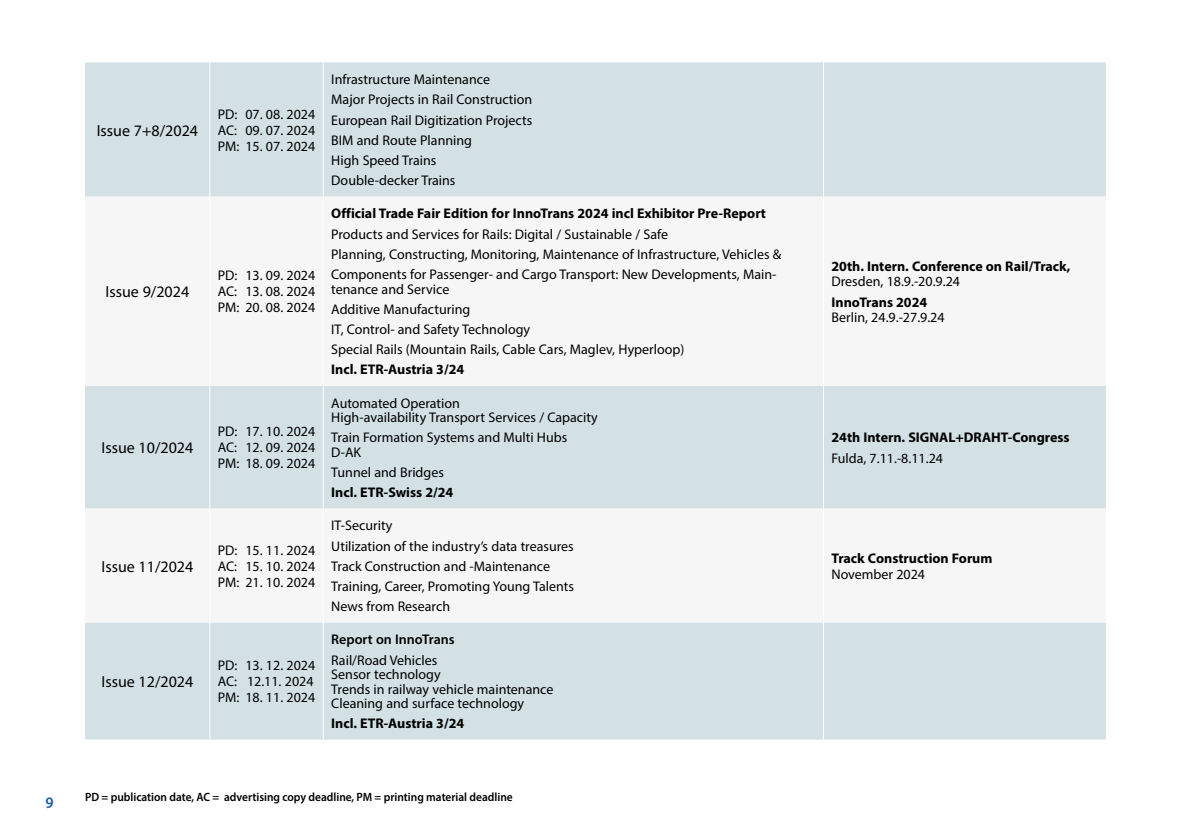
<style>
.page{position:relative;width:1191px;height:840px;background:#fff}
.page>*{position:absolute;margin:0;border:0;box-sizing:border-box;transform-origin:0 0}
.t1{font:16px "Myriad Pro";color:#000}
.t2{font:600 16px "Myriad Pro";color:#1d59a9;scale:.95 1}
.t3{font:14px/20.2px "Myriad Pro";color:#000}
.t4{font:700 14px "Myriad Pro";color:#000}
.t5{font:600 14px "Myriad Pro";color:#000}
.t6{font:600 12px "Myriad Pro";color:#000;scale:.95 1}
</style>
<div class="page">
<div style="left:85px;top:62px;width:1021px;height:677px;background:#d3e1e5"></div>
<svg style="left:85px;top:196px;width:1021px;height:426px;fill:#f6f6f6"></svg>
<hr style="left:209px;top:62px;width:1px;height:134px;background:#fff">
<hr style="left:323px;top:62px;width:1px;height:134px;background:#fff">
<hr style="left:823px;top:62px;width:1px;height:134px;background:#fff">
<hr style="left:209px;top:196px;width:1px;height:189px;background:#fff">
<hr style="left:323px;top:196px;width:1px;height:189px;background:#fff">
<hr style="left:823px;top:196px;width:1px;height:189px;background:#fff">
<hr style="left:209px;top:385px;width:1px;height:123px;background:#fff">
<hr style="left:323px;top:385px;width:1px;height:123px;background:#fff">
<hr style="left:823px;top:385px;width:1px;height:123px;background:#fff">
<hr style="left:209px;top:508px;width:1px;height:114px;background:#fff">
<hr style="left:323px;top:508px;width:1px;height:114px;background:#fff">
<hr style="left:823px;top:508px;width:1px;height:114px;background:#fff">
<hr style="left:209px;top:622px;width:1px;height:117px;background:#fff">
<hr style="left:323px;top:622px;width:1px;height:117px;background:#fff">
<hr style="left:823px;top:622px;width:1px;height:117px;background:#fff">
<p class="t2" style="left:45px;top:792px;width:10px">9</p>
<p class="t1" style="left:97px;top:120px;width:103px">Issue 7+8/2024</p>
<p class="t1" style="left:106px;top:282px;width:85px">Issue 9/2024</p>
<p class="t1" style="left:102px;top:437px;width:93px">Issue 10/2024</p>
<p class="t1" style="left:102px;top:556px;width:93px">Issue 11/2024</p>
<p class="t1" style="left:102px;top:671px;width:93px">Issue 12/2024</p>
<p class="t3" style="left:218px;top:106px;width:99px;line-height:16px;text-align:justify">PD: 07. 08. 2024<br>AC: 09. 07. 2024<br>PM: 15. 07. 2024</p>
<p class="t3" style="left:218px;top:267px;width:99px;line-height:16px;text-align:justify">PD: 13. 09. 2024<br>AC: 13. 08. 2024<br>PM: 20. 08. 2024</p>
<p class="t3" style="left:218px;top:423px;width:99px;line-height:16px;text-align:justify">PD: 17. 10. 2024<br>AC: 12. 09. 2024<br>PM: 18. 09. 2024</p>
<p class="t3" style="left:218px;top:541px;width:99px;line-height:16px;text-align:justify">PD: 15. 11. 2024<br>AC: 15. 10. 2024<br>PM: 21. 10. 2024</p>
<p class="t3" style="left:218px;top:657px;width:99px;line-height:16px">PD: 13. 12. 2024<br>AC: 12.11. 2024<br>PM: 18. 11. 2024</p>
<p class="t3" style="left:331px;top:69px;width:202px">Infrastructure Maintenance<br>Major Projects in Rail Construction<br>European Rail Digitization Projects<br>BIM and Route Planning<br>High Speed Trains<br>Double-decker Trains</p>
<p class="t4" style="left:331px;top:204px;width:436px">Official Trade Fair Edition for InnoTrans 2024 incl Exhibitor Pre-Report</p>
<p class="t3" style="left:331px;top:223px;width:451px">Products and Services for Rails: Digital / Sustainable / Safe<br>Planning, Constructing, Monitoring, Maintenance of Infrastructure, Vehicles &amp;<br>Components for Passenger- and Cargo Transport: New Developments, Main-</p>
<p class="t3" style="left:331px;top:278px;width:355px">tenance and Service<br>Additive Manufacturing<br>IT, Control- and Safety Technology<br>Special Rails (Mountain Rails, Cable Cars, Maglev, Hyperloop)</p>
<p class="t4" style="left:331px;top:360px;width:134px">Incl. ETR-Austria 3/24</p>
<p class="t3" style="left:331px;top:395px;width:268px;line-height:14.6px">Automated Operation<br>High-availability Transport Services / Capacity</p>
<p class="t3" style="left:331px;top:430px;width:237px;line-height:14.6px">Train Formation Systems and Multi Hubs<br>D-AK</p>
<p class="t3" style="left:331px;top:461px;width:114px">Tunnel and Bridges</p>
<p class="t4" style="left:331px;top:483px;width:124px">Incl. ETR-Swiss 2/24</p>
<p class="t3" style="left:331px;top:515px;width:244px">IT-Security<br>Utilization of the industry’s data treasures<br>Track Construction and -Maintenance<br>Training, Career, Promoting Young Talents<br>News from Research</p>
<p class="t5" style="left:331px;top:630px;width:125px">Report on InnoTrans</p>
<p class="t3" style="left:331px;top:652px;width:224px;line-height:14.6px">Rail/Road Vehicles<br>Sensor technology<br>Trends in railway vehicle maintenance<br>Cleaning and surface technology</p>
<p class="t4" style="left:331px;top:714px;width:134px">Incl. ETR-Austria 3/24</p>
<p class="t6" style="left:85px;top:789px;width:452px">PD = publication date, AC = advertising copy deadline, PM = printing material deadline</p>
<p class="t4" style="left:831px;top:257px;width:240px">20th. Intern. Conference on Rail/Track,</p>
<p class="t3" style="left:831px;top:271px;width:130px">Dresden, 18.9.-20.9.24</p>
<p class="t4" style="left:831px;top:293px;width:97px">InnoTrans 2024</p>
<p class="t3" style="left:831px;top:306px;width:115px">Berlin, 24.9.-27.9.24</p>
<p class="t4" style="left:831px;top:427px;width:240px">24th Intern. SIGNAL+DRAHT-Congress</p>
<p class="t3" style="left:831px;top:448px;width:113px">Fulda, 7.11.-8.11.24</p>
<p class="t4" style="left:831px;top:548px;width:162px">Track Construction Forum</p>
<p class="t3" style="left:831px;top:563px;width:95px">November 2024</p>
</div>
